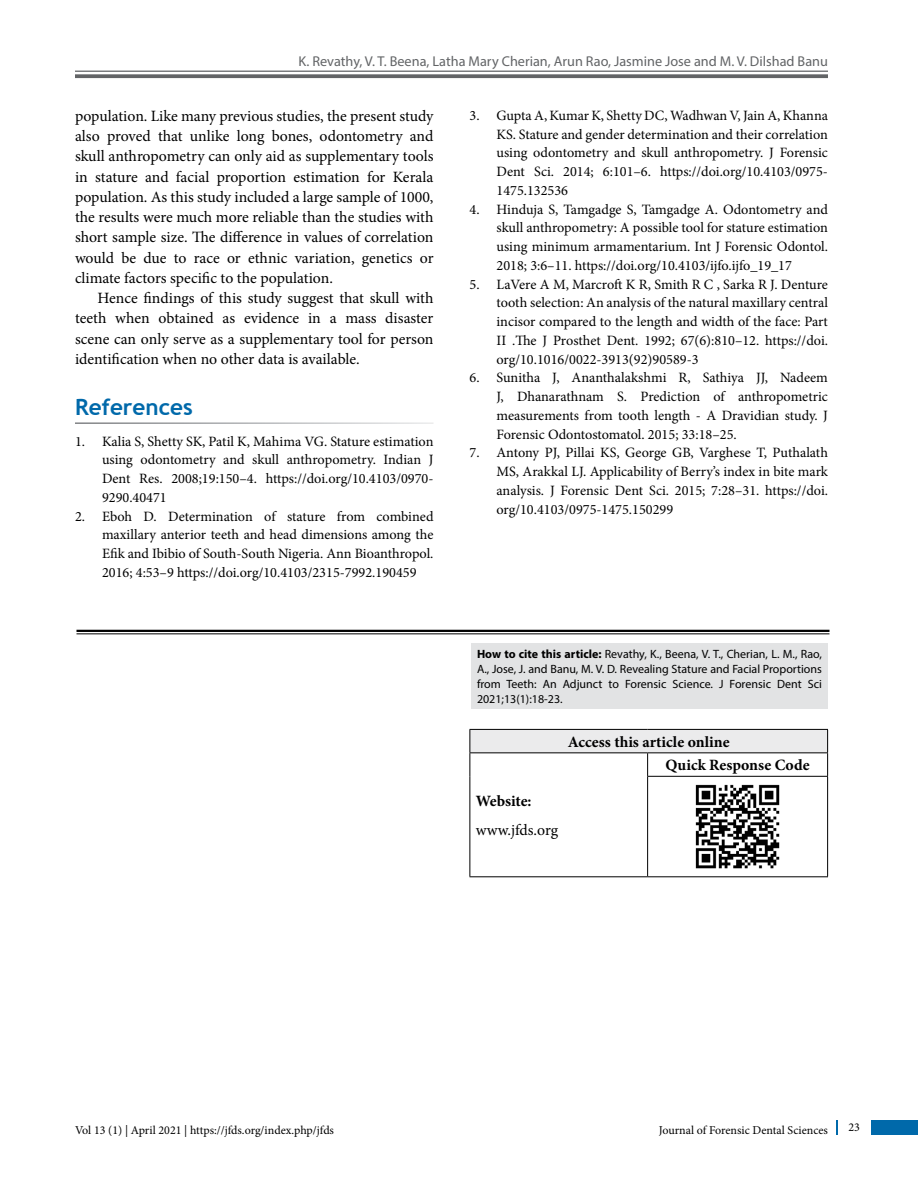
<style>
.page{position:relative;width:918px;height:1188px;background:#fff}
.page>*{position:absolute;margin:0;border:0;box-sizing:border-box;transform-origin:0 0}
.t1{font:700 22.5px "Trebuchet MS";color:#0069aa}
.t2{font:15.75px/20.2px "Minion Pro";color:#000;text-align:justify}
.t3{font:700 15.75px "Minion Pro";color:#000}
.t4{font:14.25px/18.8px "Minion Pro";color:#000;text-align:justify}
.t5{font:14.25px "Myriad Pro";color:#626466}
.t6{font:12px/15px "Myriad Pro";color:#000;text-align:justify}
.t7{font:12px "Minion Pro";color:#000}
.s1{font-weight:700}
</style>
<div class="page">
<div style="left:872px;top:1120px;width:46px;height:15px;background:#0069aa"></div>
<svg style="left:836px;top:1120px;width:1px;height:15px"></svg>
<hr style="left:75px;top:71px;width:753px;height:1px;background:#626466">
<svg style="left:75px;top:74px;width:753px;height:4px;background:#6f7072"></svg>
<div style="left:471px;top:643px;width:357px;height:66px;background:#e2e3e4"></div>
<hr style="left:76px;top:630px;width:754px;height:2px;background:#000">
<hr style="left:76px;top:633px;width:754px;height:1px;background:#000">
<div style="left:470px;top:729px;width:358px;height:24px;background:#ebebec"></div>
<hr style="left:470px;top:729px;width:178px;height:1px;background:#000">
<hr style="left:648px;top:729px;width:180px;height:1px;background:#000">
<hr style="left:470px;top:752px;width:178px;height:1px;background:#000">
<svg style="left:470px;top:730px;width:1px;height:46px"></svg>
<hr style="left:470px;top:776px;width:1px;height:100px;background:#000">
<hr style="left:470px;top:876px;width:178px;height:1px;background:#000">
<hr style="left:648px;top:752px;width:180px;height:1px;background:#000">
<svg style="left:647px;top:753px;width:1px;height:23px"></svg>
<svg style="left:827px;top:730px;width:1px;height:46px"></svg>
<hr style="left:647px;top:776px;width:181px;height:1px;background:#000">
<hr style="left:647px;top:777px;width:1px;height:99px;background:#000">
<hr style="left:827px;top:777px;width:1px;height:99px;background:#000">
<hr style="left:648px;top:876px;width:180px;height:1px;background:#000">
<img style="left:695px;top:784px;width:85px;height:85px">
<p class="t5" style="left:299px;top:53px;width:531px">K. Revathy, V. T. Beena, Latha Mary Cherian, Arun Rao, Jasmine Jose and M. V. Dilshad Banu</p>
<p class="t2" style="left:75px;top:106px;width:360px">population. Like many previous studies, the present study also proved that unlike long bones, odontometry and skull anthropometry can only aid as supplementary tools in stature and facial proportion estimation for Kerala population. As this study included a large sample of 1000, the results were much more reliable than the studies with short sample size. The difference in values of correlation would be due to race or ethnic variation, genetics or climate factors specific to the population.</p>
<p class="t2" style="left:75px;top:288px;width:360px;text-indent:23px">Hence findings of this study suggest that skull with teeth when obtained as evidence in a mass disaster scene can only serve as a supplementary tool for person identification when no other data is available.</p>
<h1 class="t1" style="left:75px;top:393px;width:119px">References</h1>
<p class="t4" style="left:102px;top:432px;width:333px;text-indent:-27px">1. Kalia S, Shetty SK, Patil K, Mahima VG. Stature estimation using odontometry and skull anthropometry. Indian J Dent Res. 2008;19:150–4. https://doi.org/10.4103/0970- 9290.40471</p>
<p class="t4" style="left:102px;top:507px;width:333px;text-indent:-27px">2. Eboh D. Determination of stature from combined maxillary anterior teeth and head dimensions among the Efik and Ibibio of South-South Nigeria. Ann Bioanthropol.<br>2016; 4:53–9 https://doi.org/10.4103/2315-7992.190459</p>
<p class="t4" style="left:497px;top:106px;width:333px;text-indent:-27px">3. Gupta A, Kumar K, Shetty DC, Wadhwan V, Jain A, Khanna KS. Stature and gender determination and their correlation using odontometry and skull anthropometry. J Forensic Dent Sci. 2014; 6:101–6. https://doi.org/10.4103/0975- 1475.132536</p>
<p class="t4" style="left:497px;top:200px;width:333px;text-indent:-27px">4. Hinduja S, Tamgadge S, Tamgadge A. Odontometry and skull anthropometry: A possible tool for stature estimation using minimum armamentarium. Int J Forensic Odontol.<br>2018; 3:6–11. https://doi.org/10.4103/ijfo.ijfo_19_17</p>
<p class="t4" style="left:497px;top:275px;width:333px;text-indent:-27px">5. LaVere A M, Marcroft K R, Smith R C , Sarka R J. Denture tooth selection: An analysis of the natural maxillary central incisor compared to the length and width of the face: Part II .The J Prosthet Dent. 1992; 67(6):810–12. https://doi. org/10.1016/0022-3913(92)90589-3</p>
<p class="t4" style="left:497px;top:369px;width:333px;text-indent:-27px">6. Sunitha J, Ananthalakshmi R, Sathiya JJ, Nadeem J, Dhanarathnam S. Prediction of anthropometric measurements from tooth length - A Dravidian study. J Forensic Odontostomatol. 2015; 33:18–25.</p>
<p class="t4" style="left:497px;top:444px;width:333px;text-indent:-27px">7. Antony PJ, Pillai KS, George GB, Varghese T, Puthalath MS, Arakkal LJ. Applicability of Berry’s index in bite mark analysis. J Forensic Dent Sci. 2015; 7:28–31. https://doi. org/10.4103/0975-1475.150299</p>
<p class="t6" style="left:477px;top:647px;width:347px"><span class="s1">How to cite this article:</span> Revathy, K., Beena, V. T., Cherian, L. M., Rao, A., Jose, J. and Banu, M. V. D. Revealing Stature and Facial Proportions from Teeth: An Adjunct to Forensic Science. J Forensic Dent Sci 2021;13(1):18-23.</p>
<p class="t3" style="left:568px;top:731px;width:163px">Access this article online</p>
<p class="t3" style="left:476px;top:790px;width:57px">Website:</p>
<p class="t2" style="left:476px;top:820px;width:84px">www.jfds.org</p>
<p class="t3" style="left:666px;top:754px;width:146px">Quick Response Code</p>
<p class="t7" style="left:75px;top:1123px;width:261px">Vol 13 (1) | April 2021 | https://jfds.org/index.php/jfds</p>
<p class="t7" style="left:849px;top:1119px;width:13px">23</p>
<p class="t7" style="left:659px;top:1123px;width:171px">Journal of Forensic Dental Sciences</p>
</div>
